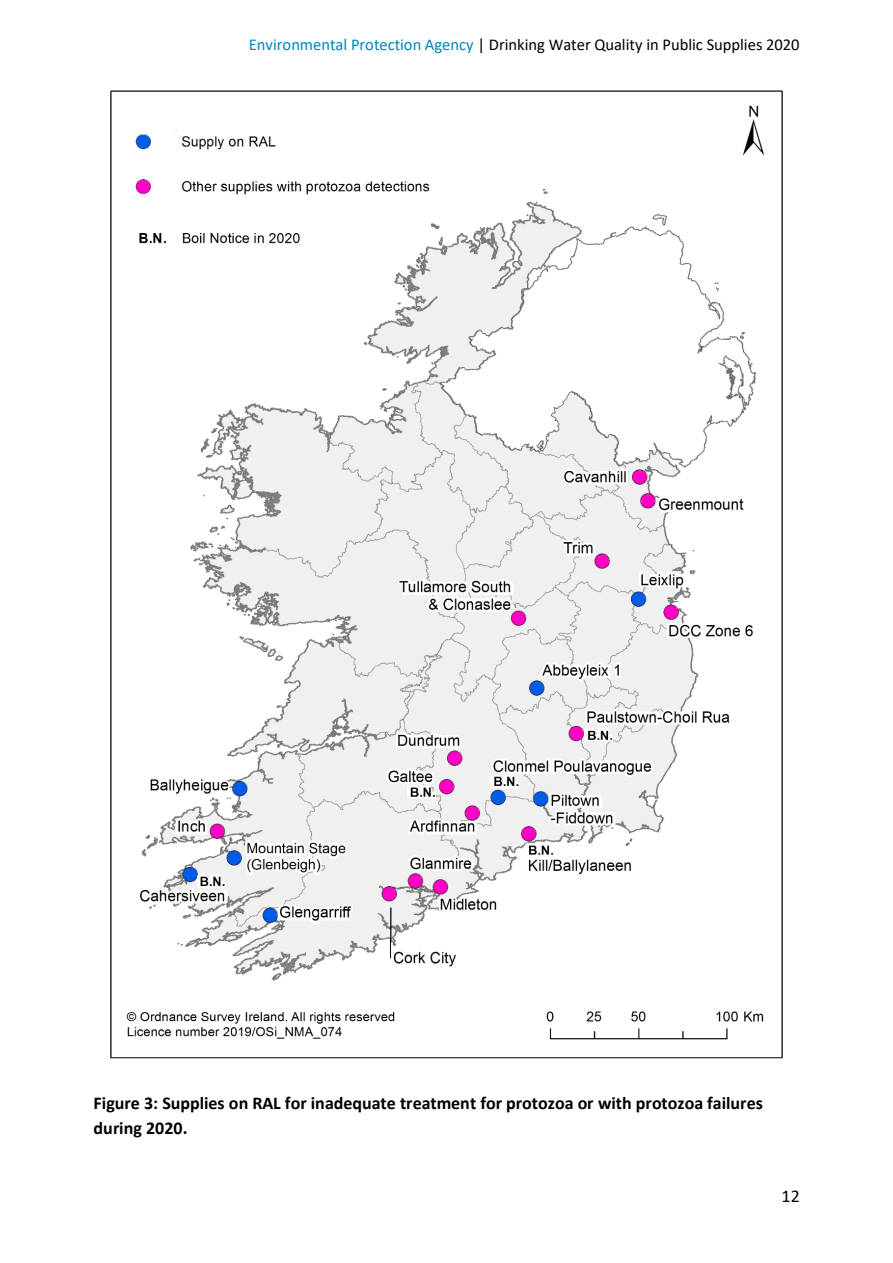
<style>
.page{position:relative;width:893px;height:1263px;background:#fff}
.page>*{position:absolute;margin:0;border:0;box-sizing:border-box;transform-origin:0 0}
.t1{font:700 18px/25.2px "Calibri";color:#000}
.t2{font:18px "Calibri";color:#000}
.t3{font:16.5px "Calibri";color:#000}
.s1{color:#0085c0}
</style>
<div class="page">
<img style="left:110px;top:90px;width:673px;height:969px">
<p class="t3" style="left:249px;top:37px;width:552px"><span class="s1">Environmental Protection Agency</span> | Drinking Water Quality in Public Supplies 2020</p>
<p class="t1" style="left:94px;top:1092px;width:671px">Figure 3: Supplies on RAL for inadequate treatment for protozoa or with protozoa failures during 2020.</p>
<p class="t2" style="left:782px;top:1189px;width:20px">12</p>
</div>
